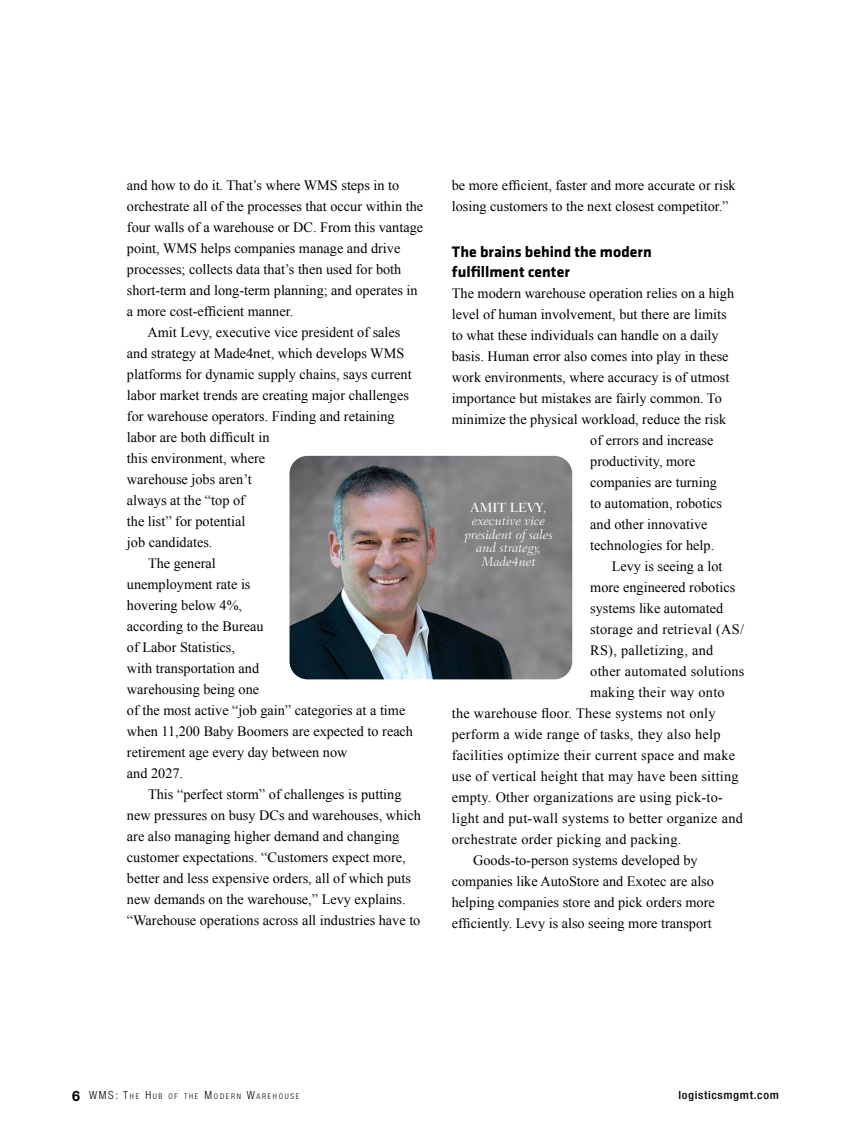
<style>
.page{position:relative;width:851px;height:1134px;background:#fff}
.page>*{position:absolute;margin:0;border:0;box-sizing:border-box;transform-origin:0 0}
.t1{font:700 15.75px/20.2px "Klavika";color:#000}
.t2{font:14.25px/21px "Times New Roman";color:#000}
.t3{font:14.25px "Times New Roman";letter-spacing:.02em;color:#000}
.t4{font:italic 300 13.5px/13.5px "Fairfield LT Std";color:#fff;text-align:center}
.t5{font:500 condensed 11.25px "Helvetica Neue LT Std";letter-spacing:.05em;color:#000;scale:1.1 1}
.t6{font:300 condensed 7.8px "Helvetica Neue LT Std";letter-spacing:.215em;color:#000}
.s1{font-weight:500;font-style:normal}
.s2{font-weight:700;font-stretch:normal;font-size:14.25px}
.s3{font-size:11.25px}
</style>
<div class="page">
<img style="left:289px;top:456px;width:283px;height:223px">
<p class="t2" style="left:127px;top:174px;width:274px">and how to do it. That’s where WMS steps in to</p>
<p class="t2" style="left:127px;top:195px;width:298px">orchestrate all of the processes that occur within the</p>
<p class="t2" style="left:127px;top:216px;width:298px">four walls of a warehouse or DC. From this vantage</p>
<p class="t2" style="left:127px;top:237px;width:275px">point, WMS helps companies manage and drive</p>
<p class="t2" style="left:127px;top:258px;width:276px">processes; collects data that’s then used for both</p>
<p class="t2" style="left:127px;top:279px;width:292px">short-term and long-term planning; and operates in</p>
<p class="t2" style="left:127px;top:300px;width:168px">a more cost-efficient manner.</p>
<p class="t2" style="left:147px;top:321px;width:254px">Amit Levy, executive vice president of sales</p>
<p class="t2" style="left:127px;top:342px;width:279px">and strategy at Made4net, which develops WMS</p>
<p class="t2" style="left:127px;top:363px;width:286px">platforms for dynamic supply chains, says current</p>
<p class="t2" style="left:127px;top:384px;width:283px">labor market trends are creating major challenges</p>
<p class="t2" style="left:127px;top:405px;width:269px">for warehouse operators. Finding and retaining</p>
<p class="t2" style="left:127px;top:426px;width:144px">labor are both difficult in</p>
<p class="t2" style="left:127px;top:447px;width:140px">this environment, where</p>
<p class="t2" style="left:127px;top:468px;width:126px">warehouse jobs aren’t</p>
<p class="t2" style="left:127px;top:489px;width:119px">always at the “top of</p>
<p class="t2" style="left:127px;top:510px;width:120px">the list” for potential</p>
<p class="t2" style="left:127px;top:531px;width:87px">job candidates.</p>
<p class="t2" style="left:148px;top:552px;width:69px">The general</p>
<p class="t2" style="left:127px;top:573px;width:125px">unemployment rate is</p>
<p class="t2" style="left:127px;top:594px;width:117px">hovering below 4%,</p>
<p class="t2" style="left:127px;top:615px;width:138px">according to the Bureau</p>
<p class="t2" style="left:127px;top:636px;width:110px">of Labor Statistics,</p>
<p class="t2" style="left:127px;top:657px;width:134px">with transportation and</p>
<p class="t2" style="left:127px;top:679px;width:134px">warehousing being one</p>
<p class="t2" style="left:127px;top:700px;width:280px">of the most active “job gain” categories at a time</p>
<p class="t2" style="left:127px;top:721px;width:287px">when 11,200 Baby Boomers are expected to reach</p>
<p class="t2" style="left:127px;top:742px;width:222px">retirement age every day between now</p>
<p class="t2" style="left:127px;top:763px;width:58px">and 2027.</p>
<p class="t2" style="left:148px;top:784px;width:255px">This “perfect storm” of challenges is putting</p>
<p class="t2" style="left:127px;top:805px;width:295px">new pressures on busy DCs and warehouses, which</p>
<p class="t2" style="left:127px;top:826px;width:274px">are also managing higher demand and changing</p>
<p class="t2" style="left:127px;top:847px;width:280px">customer expectations. “Customers expect more,</p>
<p class="t2" style="left:127px;top:868px;width:285px">better and less expensive orders, all of which puts</p>
<p class="t2" style="left:127px;top:889px;width:280px">new demands on the warehouse,” Levy explains.</p>
<p class="t2" style="left:127px;top:910px;width:295px">“Warehouse operations across all industries have to</p>
<p class="t2" style="left:452px;top:175px;width:285px">be more efficient, faster and more accurate or risk losing customers to the next closest competitor.”</p>
<p class="t1" style="left:452px;top:240px;width:201px">The brains behind the modern fulfillment center</p>
<p class="t2" style="left:452px;top:282px;width:284px">The modern warehouse operation relies on a high</p>
<p class="t2" style="left:452px;top:303px;width:276px">level of human involvement, but there are limits</p>
<p class="t2" style="left:452px;top:324px;width:268px">to what these individuals can handle on a daily</p>
<p class="t2" style="left:452px;top:345px;width:278px">basis. Human error also comes into play in these</p>
<p class="t2" style="left:452px;top:366px;width:279px">work environments, where accuracy is of utmost</p>
<p class="t2" style="left:452px;top:387px;width:271px">importance but mistakes are fairly common. To</p>
<p class="t2" style="left:452px;top:408px;width:276px">minimize the physical workload, reduce the risk</p>
<p class="t2" style="left:590px;top:429px;width:125px">of errors and increase</p>
<p class="t2" style="left:590px;top:450px;width:107px">productivity, more</p>
<p class="t2" style="left:590px;top:471px;width:128px">companies are turning</p>
<p class="t2" style="left:590px;top:492px;width:133px">to automation, robotics</p>
<p class="t2" style="left:590px;top:513px;width:119px">and other innovative</p>
<p class="t2" style="left:590px;top:534px;width:125px">technologies for help.</p>
<p class="t2" style="left:611px;top:555px;width:112px">Levy is seeing a lot</p>
<p class="t2" style="left:590px;top:576px;width:146px">more engineered robotics</p>
<p class="t2" style="left:590px;top:597px;width:134px">systems like automated</p>
<p class="t3" style="left:590px;top:619px;width:155px">storage and retrieval (AS/</p>
<p class="t3" style="left:590px;top:640px;width:124px">RS), palletizing, and</p>
<p class="t3" style="left:590px;top:661px;width:156px">other automated solutions</p>
<p class="t3" style="left:590px;top:682px;width:136px">making their way onto</p>
<p class="t3" style="left:452px;top:703px;width:265px">the warehouse floor. These systems not only</p>
<p class="t3" style="left:452px;top:724px;width:270px">perform a wide range of tasks, they also help</p>
<p class="t3" style="left:452px;top:745px;width:285px">facilities optimize their current space and make</p>
<p class="t3" style="left:452px;top:767px;width:288px">use of vertical height that may have been sitting</p>
<p class="t3" style="left:452px;top:788px;width:272px">empty. Other organizations are using pick-to-</p>
<p class="t3" style="left:452px;top:809px;width:292px">light and put-wall systems to better organize and</p>
<p class="t3" style="left:452px;top:830px;width:231px">orchestrate order picking and packing.</p>
<p class="t2" style="left:473px;top:849px;width:226px">Goods-to-person systems developed by</p>
<p class="t2" style="left:452px;top:870px;width:263px">companies like AutoStore and Exotec are also</p>
<p class="t2" style="left:452px;top:891px;width:264px">helping companies store and pick orders more</p>
<p class="t2" style="left:452px;top:912px;width:261px">efficiently. Levy is also seeing more transport</p>
<p class="t4" style="left:464px;top:500px;width:90px"><span class="s1">AMIT LEVY</span>, executive vice president of sales and strategy,<br>Made4net</p>
<p class="t6" style="left:72px;top:1092px;width:229px"><span class="s2">6</span> <span class="s3">WMS: T</span>HE <span class="s3">H</span> UB OF THE <span class="s3">M</span>ODERN <span class="s3">W</span>AREHOUSE</p>
<p class="t5" style="left:678px;top:1088px;width:93px">logisticsmgmt.com</p>
</div>
